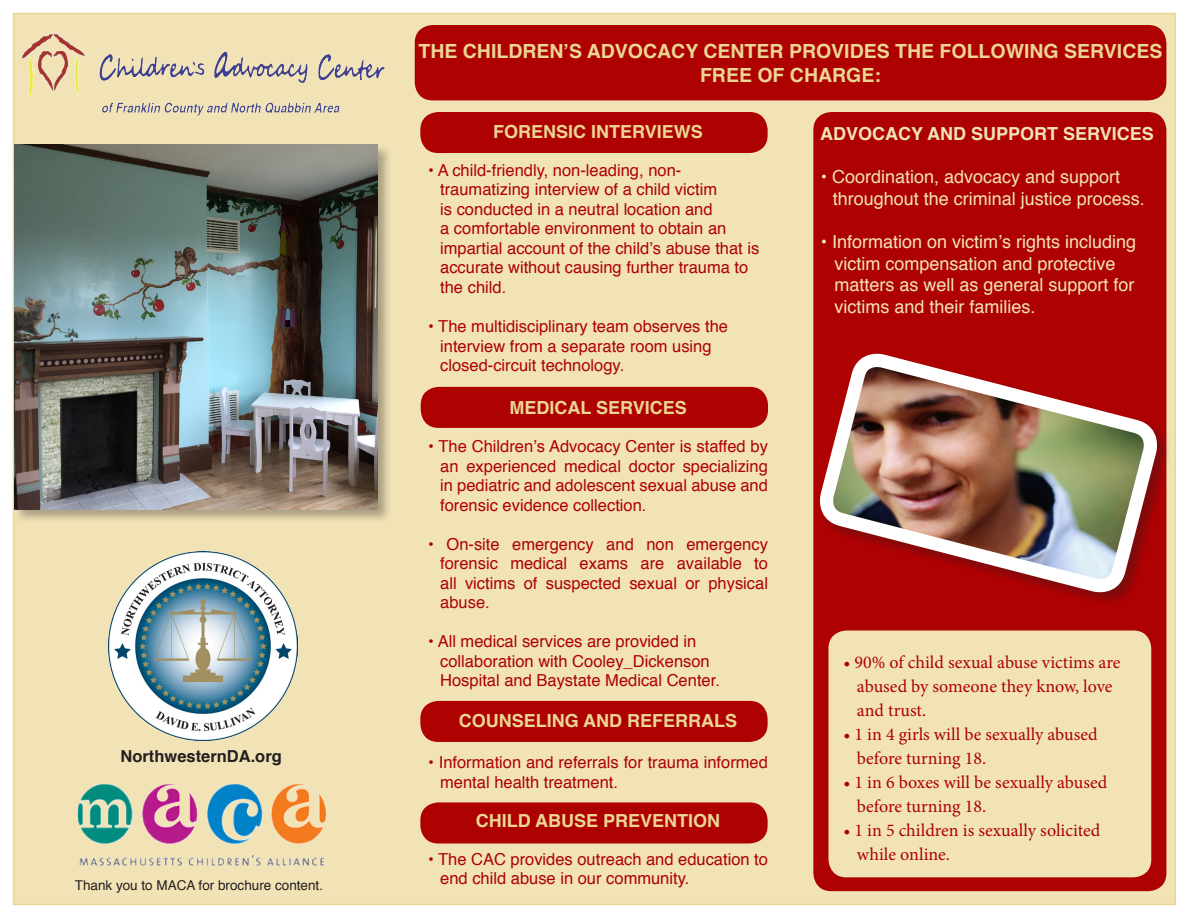
<style>
.page{position:relative;width:1188px;height:918px;background:#fff}
.page>*{position:absolute;margin:0;border:0;box-sizing:border-box;transform-origin:0 0}
.t1{font:700 19.5px "Helvetica";color:#ecd693}
.t2{font:18px/24px "Minion Pro";color:#ad0102}
.t3{font:18px/21.6px "Helvetica";color:#f2e3b6}
.t4{font:700 18px "Helvetica";color:#ecd693}
.t5{font:700 18px "Helvetica";color:#f2e3b6}
.t6{font:16.5px/19.5px "Helvetica";color:#ad0102}
.t7{font:700 16.5px "Helvetica";color:#231f20}
.t8{font:13.5px "Helvetica";color:#231f20}
</style>
<div class="page">
<div style="left:13px;top:13px;width:1163px;height:892px;background:#f2e3b6;border:2px solid #ecd693"></div>
<div style="left:420px;top:112px;width:348px;height:41px;background:#ad0102;border-radius:18px"></div>
<div style="left:420px;top:701px;width:348px;height:41px;background:#ad0102;border-radius:18px"></div>
<div style="left:420px;top:802px;width:348px;height:41px;background:#ad0102;border-radius:18px"></div>
<div style="left:421px;top:387px;width:347px;height:41px;background:#ad0102;border-radius:18px"></div>
<div style="left:813px;top:112px;width:353px;height:779px;background:#ad0102;border-radius:18px"></div>
<div style="left:415px;top:25px;width:751px;height:75px;background:#ad0102;border-radius:18px"></div>
<div style="left:828px;top:631px;width:323px;height:246px;background:#f2e3b6;border-radius:18px"></div>
<div style="left:819px;top:352px;width:353px;height:255px;background:#231f20;opacity:.35"></div>
<img style="left:813px;top:345px;width:353px;height:257px">
<div style="left:13px;top:143px;width:380px;height:381px;background:#231f20;opacity:.35"></div>
<img style="left:14px;top:145px;width:364px;height:364px">
<img style="left:22px;top:33px;width:363px;height:83px">
<img style="left:210px;top:784px;width:114px;height:60px">
<img style="left:108px;top:552px;width:189px;height:189px">
<p class="t7" style="left:121px;top:742px;width:163px">NorthwesternDA.org</p>
<p class="t8" style="left:75px;top:875px;width:250px">Thank you to MACA for brochure content.</p>
<p class="t1" style="left:418px;top:36px;width:745px">THE CHILDREN’S ADVOCACY CENTER PROVIDES THE FOLLOWING SERVICES</p>
<p class="t1" style="left:700px;top:59px;width:182px">FREE OF CHARGE:</p>
<p class="t4" style="left:493px;top:117px;width:211px">FORENSIC INTERVIEWS</p>
<p class="t6" style="left:440px;top:161px;width:321px;text-indent:-12px">• A child-friendly, non-leading, non&shy;traumatizing interview of a child victim<br>is conducted in a neutral location and<br>a comfortable environment to obtain an impartial account of the child’s abuse that is accurate without causing further trauma to the child.</p>
<p class="t6" style="left:440px;top:317px;width:289px;text-indent:-12px">• The multidisciplinary team observes the interview from a separate room using closed-circuit technology.</p>
<p class="t4" style="left:509px;top:393px;width:179px">MEDICAL SERVICES</p>
<p class="t6" style="left:440px;top:437px;width:329px;text-align:justify;text-indent:-12px">• The Children’s Advocacy Center is staffed by an experienced medical doctor specializing in pediatric and adolescent sexual abuse and forensic evidence collection.</p>
<p class="t6" style="left:440px;top:535px;width:329px;text-align:justify;text-indent:-12px">• On-site emergency and non emergency forensic medical exams are available to all victims of suspected sexual or physical abuse.</p>
<p class="t6" style="left:440px;top:632px;width:281px;text-indent:-12px">• All medical services are provided in collaboration with Cooley_Dickenson<br>Hospital and Baystate Medical Center.</p>
<p class="t4" style="left:459px;top:706px;width:280px">COUNSELING AND REFERRALS</p>
<p class="t6" style="left:440px;top:753px;width:329px;text-indent:-12px">• Information and referrals for trauma informed mental health treatment.</p>
<p class="t4" style="left:476px;top:807px;width:246px">CHILD ABUSE PREVENTION</p>
<p class="t6" style="left:440px;top:850px;width:329px;text-indent:-12px">• The CAC provides outreach and education to end child abuse in our community.</p>
<p class="t5" style="left:820px;top:119px;width:335px">ADVOCACY AND SUPPORT SERVICES</p>
<p class="t3" style="left:833px;top:167px;width:314px;text-indent:-12px">• Coordination, advocacy and support throughout the criminal justice process.</p>
<p class="t3" style="left:834px;top:231px;width:303px;text-indent:-14px">• Information on victim’s rights including victim compensation and protective matters as well as general support for victims and their families.</p>
<p class="t2" style="left:857px;top:650px;width:265px;text-indent:-14px">• 90% of child sexual abuse victims are abused by someone they know, love and trust.</p>
<p class="t2" style="left:857px;top:722px;width:242px;text-indent:-14px">• 1 in 4 girls will be sexually abused before turning 18.</p>
<p class="t2" style="left:857px;top:770px;width:252px;text-indent:-14px">• 1 in 6 boxes will be sexually abused before turning 18.</p>
<p class="t2" style="left:857px;top:818px;width:245px;text-indent:-14px">• 1 in 5 children is sexually solicited while online.</p>
</div>
